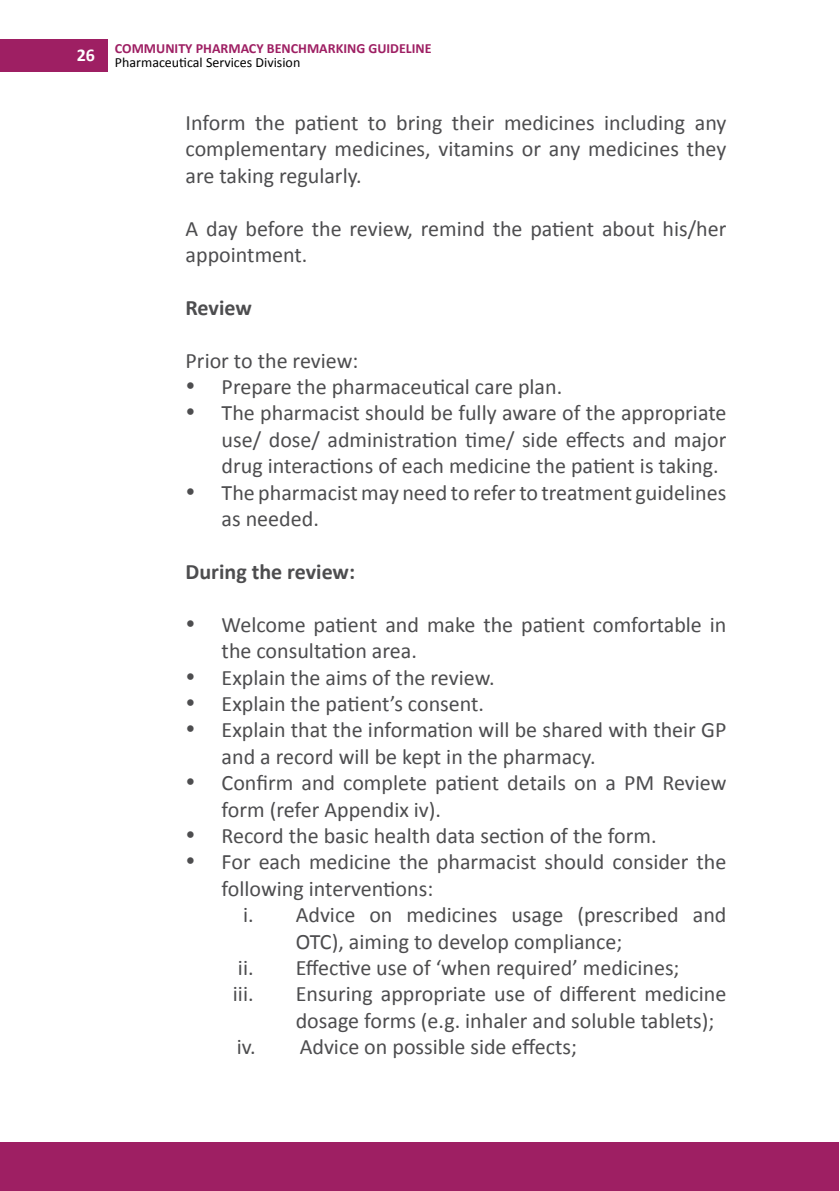
<style>
.page{position:relative;width:840px;height:1191px;background:#fff}
.page>*{position:absolute;margin:0;border:0;box-sizing:border-box;transform-origin:0 0}
.t1{font:22px/26.4px "Calibri";color:#4d4d4f}
.t2{font:700 22px "Calibri";color:#4d4d4f}
.t3{font:700 18px "Calibri";color:#fff}
.t4{font:700 14px "Calibri";color:#9e1f63}
.t5{font:14px "Calibri";color:#000}
</style>
<div class="page">
<div style="left:0;top:40px;width:108px;height:32px;background:#9e1f63"></div>
<div style="left:0;top:1142px;width:838px;height:49px;background:#9e1f63"></div>
<p class="t3" style="left:77px;top:44px;width:20px">26</p>
<p class="t4" style="left:115px;top:39px;width:318px">COMMUNITY PHARMACY BENCHMARKING GUIDELINE</p>
<p class="t5" style="left:115px;top:54px;width:187px">Pharmaceutical Services Division</p>
<p class="t1" style="left:185px;top:109px;width:542px;text-align:justify">Inform the patient to bring their medicines including any complementary medicines, vitamins or any medicines they are taking regularly.</p>
<p class="t1" style="left:185px;top:215px;width:542px">A day before the review, remind the patient about his/her appointment.</p>
<p class="t2" style="left:185px;top:293px;width:68px">Review</p>
<p class="t1" style="left:185px;top:347px;width:174px">Prior to the review:</p>
<p class="t1" style="left:185px;top:373px;width:378px">• Prepare the pharmaceutical care plan.</p>
<p class="t1" style="left:221px;top:400px;width:506px;text-align:justify;text-indent:-36px">• The pharmacist should be fully aware of the appropriate use/ dose/ administration time/ side effects and major drug interactions of each medicine the patient is taking.</p>
<p class="t1" style="left:221px;top:479px;width:506px;text-indent:-36px">• The pharmacist may need to refer to treatment guidelines as needed.</p>
<p class="t2" style="left:185px;top:557px;width:171px">During the review:</p>
<p class="t1" style="left:221px;top:611px;width:506px;text-indent:-36px">• Welcome patient and make the patient comfortable in the consultation area.</p>
<p class="t1" style="left:185px;top:664px;width:310px">• Explain the aims of the review.</p>
<p class="t1" style="left:185px;top:690px;width:300px">• Explain the patient’s consent.</p>
<p class="t1" style="left:221px;top:717px;width:506px;text-indent:-36px">• Explain that the information will be shared with their GP and a record will be kept in the pharmacy.</p>
<p class="t1" style="left:221px;top:769px;width:506px;text-indent:-36px">• Confirm and complete patient details on a PM Review form (refer Appendix iv).</p>
<p class="t1" style="left:185px;top:822px;width:472px">• Record the basic health data section of the form.</p>
<p class="t1" style="left:221px;top:849px;width:506px;text-indent:-36px">• For each medicine the pharmacist should consider the following interventions:</p>
<p class="t1" style="left:243px;top:901px;width:484px">i. Advice on medicines usage (prescribed and</p>
<p class="t1" style="left:295px;top:928px;width:328px">OTC), aiming to develop compliance;</p>
<p class="t1" style="left:238px;top:954px;width:443px">ii. Effective use of ‘when required’ medicines;</p>
<p class="t1" style="left:233px;top:981px;width:22px">iii.</p>
<p class="t1" style="left:295px;top:981px;width:432px">Ensuring appropriate use of different medicine</p>
<p class="t1" style="left:295px;top:1007px;width:420px">dosage forms (e.g. inhaler and soluble tablets);</p>
<p class="t1" style="left:237px;top:1033px;width:341px">iv. Advice on possible side effects;</p>
</div>
